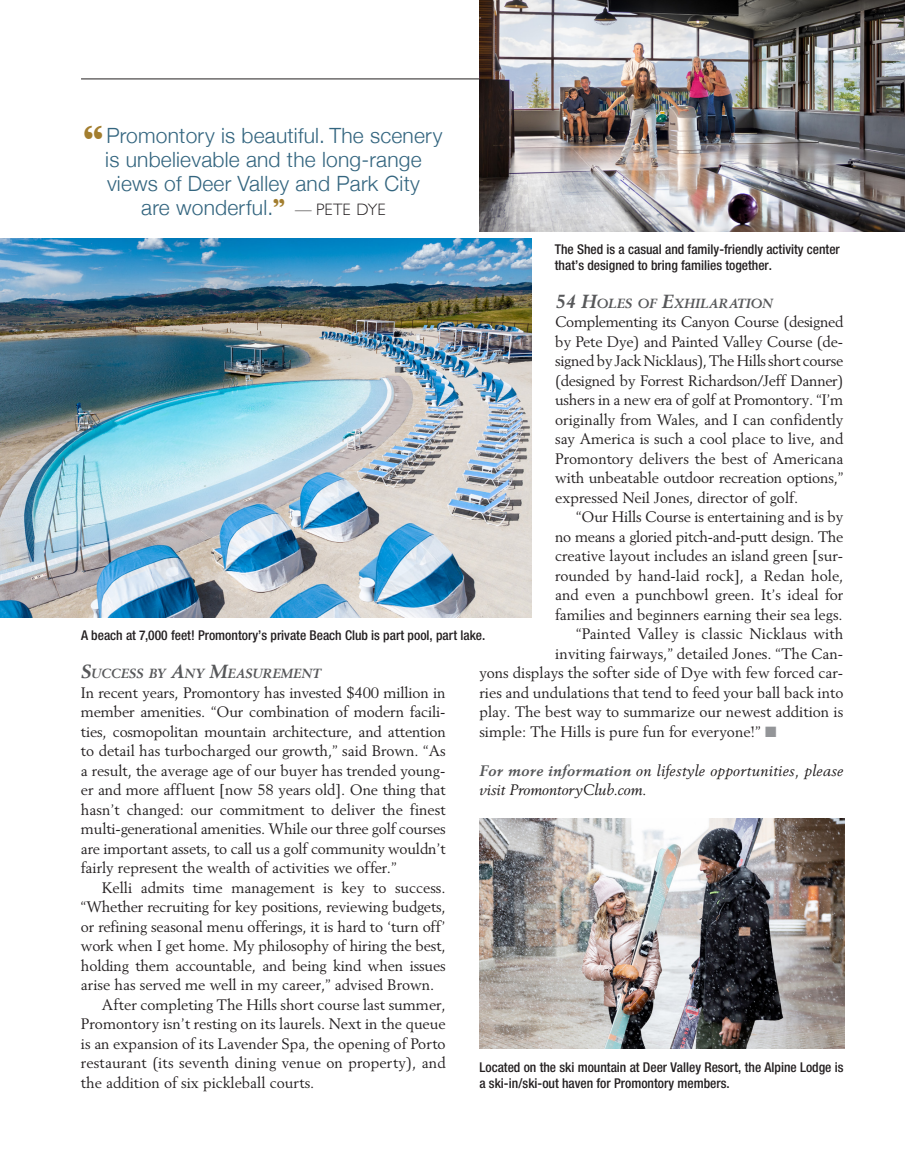
<style>
.page{position:relative;width:905px;height:1161px;background:#fff}
.page>*{position:absolute;margin:0;border:0;box-sizing:border-box;transform-origin:0 0}
.t1{font:300 21px/24px "Helvetica Neue";letter-spacing:.01em;color:#33657f;text-align:center}
.t2{font:15px/19.5px "Berling";color:#231f20;text-align:justify}
.t3{font:italic 15px/19.5px "Berling";letter-spacing:.025em;color:#231f20}
.t4{font:13.5px/16px "Helvetica Neue LT Std Med Cn Regular";color:#231f20}
.t5{font:italic 700 13.2px "Berling";color:#57585a}
.s1{font-family:"Garamond BE";font-weight:700;font-size:42px;color:#a37e2f}
.s2{font-family:"Garamond BE";font-weight:700;font-size:25.2px;color:#a37e2f}
.s3{font-family:"Gill Sans";font-size:16.5px;color:#231f20}
.s4{font-size:18.75px}
.s5{color:#939598}
.s6{font-weight:700;color:#57585a}
</style>
<div class="page">
<hr style="left:81px;top:79px;width:763px;height:1px;background:#231f20">
<img style="left:479px;top:819px;width:365px;height:229px">
<img style="left:479px;top:0;width:425px;height:231px">
<img style="left:0;top:239px;width:531px;height:378px">
<p class="t1" style="left:84px;top:122px;width:360px"><span class="s1">“</span> Promontory is beautiful. The scenery is unbelievable and the long-range views of Deer Valley and Park City<br>are wonderful.<span class="s2">”</span> <span class="s3">— PETE DYE</span></p>
<p class="t4" style="left:555px;top:241px;width:286px">The Shed is a casual and family-friendly activity center that’s designed to bring families together.</p>
<p class="t5" style="left:555px;top:295px;width:219px"><span class="s4">54 H</span>OLES OF <span class="s4">E</span>XHILARATION</p>
<p class="t2" style="left:555px;top:312px;width:290px">Complementing its Canyon Course (designed by Pete Dye) and Painted Valley Course (de&shy;signed by Jack Nicklaus), The Hills short course (designed by Forrest Richardson/Jeff Danner) ushers in a new era of golf at Promontory. “I’m originally from Wales, and I can confidently say America is such a cool place to live, and Promontory delivers the best of Americana with unbeatable outdoor recreation options,” expressed Neil Jones, director of golf.</p>
<p class="t2" style="left:555px;top:507px;width:290px;text-indent:21px">“Our Hills Course is entertaining and is by no means a gloried pitch-and-putt design. The creative layout includes an island green [sur&shy;rounded by hand-laid rock], a Redan hole, and even a punchbowl green. It’s ideal for families and beginners earning their sea legs.</p>
<p class="t2" style="left:576px;top:624px;width:269px">“Painted Valley is classic Nicklaus with</p>
<p class="t2" style="left:555px;top:643px;width:289px">inviting fairways,” detailed Jones. “The Can-</p>
<p class="t2" style="left:479px;top:663px;width:365px">yons displays the softer side of Dye with few forced car-</p>
<p class="t2" style="left:479px;top:682px;width:365px">ries and undulations that tend to feed your ball back into</p>
<p class="t2" style="left:479px;top:702px;width:365px">play. The best way to summarize our newest addition is</p>
<p class="t2" style="left:479px;top:721px;width:298px">simple: The Hills is pure fun for everyone!” <span class="s5">■</span></p>
<p class="t3" style="left:479px;top:760px;width:365px"><span class="s6">For more information</span> on lifestyle opportunities, please visit PromontoryClub.com.</p>
<p class="t4" style="left:81px;top:627px;width:406px">A beach at 7,000 feet! Promontory’s private Beach Club is part pool, part lake.</p>
<p class="t5" style="left:81px;top:665px;width:241px"><span class="s4">S</span>UCCESS BY <span class="s4">A</span>NY <span class="s4">M</span>EAS UREMENT</p>
<p class="t2" style="left:81px;top:682px;width:366px">In recent years, Promontory has invested $400 million in member amenities. “Our combination of modern facili&shy;ties, cosmopolitan mountain architecture, and attention to detail has turbocharged our growth,” said Brown. “As a result, the average age of our buyer has trended young&shy;er and more affluent [now 58 years old]. One thing that hasn’t changed: our commitment to deliver the finest multi-generational amenities. While our three golf courses are important assets, to call us a golf community wouldn’t fairly represent the wealth of activities we offer.”</p>
<p class="t2" style="left:81px;top:877px;width:366px;text-indent:21px">Kelli admits time management is key to success. “Whether recruiting for key positions, reviewing budgets, or refining seasonal menu offerings, it is hard to ‘turn off’ work when I get home. My philosophy of hiring the best, holding them accountable, and being kind when issues arise has served me well in my career,” advised Brown.</p>
<p class="t2" style="left:81px;top:994px;width:366px;text-indent:21px">After completing The Hills short course last summer, Promontory isn’t resting on its laurels. Next in the queue is an expansion of its Lavender Spa, the opening of Porto restaurant (its seventh dining venue on property), and the addition of six pickleball courts.</p>
<p class="t4" style="left:479px;top:1059px;width:365px">Located on the ski mountain at Deer Valley Resort, the Alpine Lodge is a ski-in/ski-out haven for Promontory members.</p>
</div>
